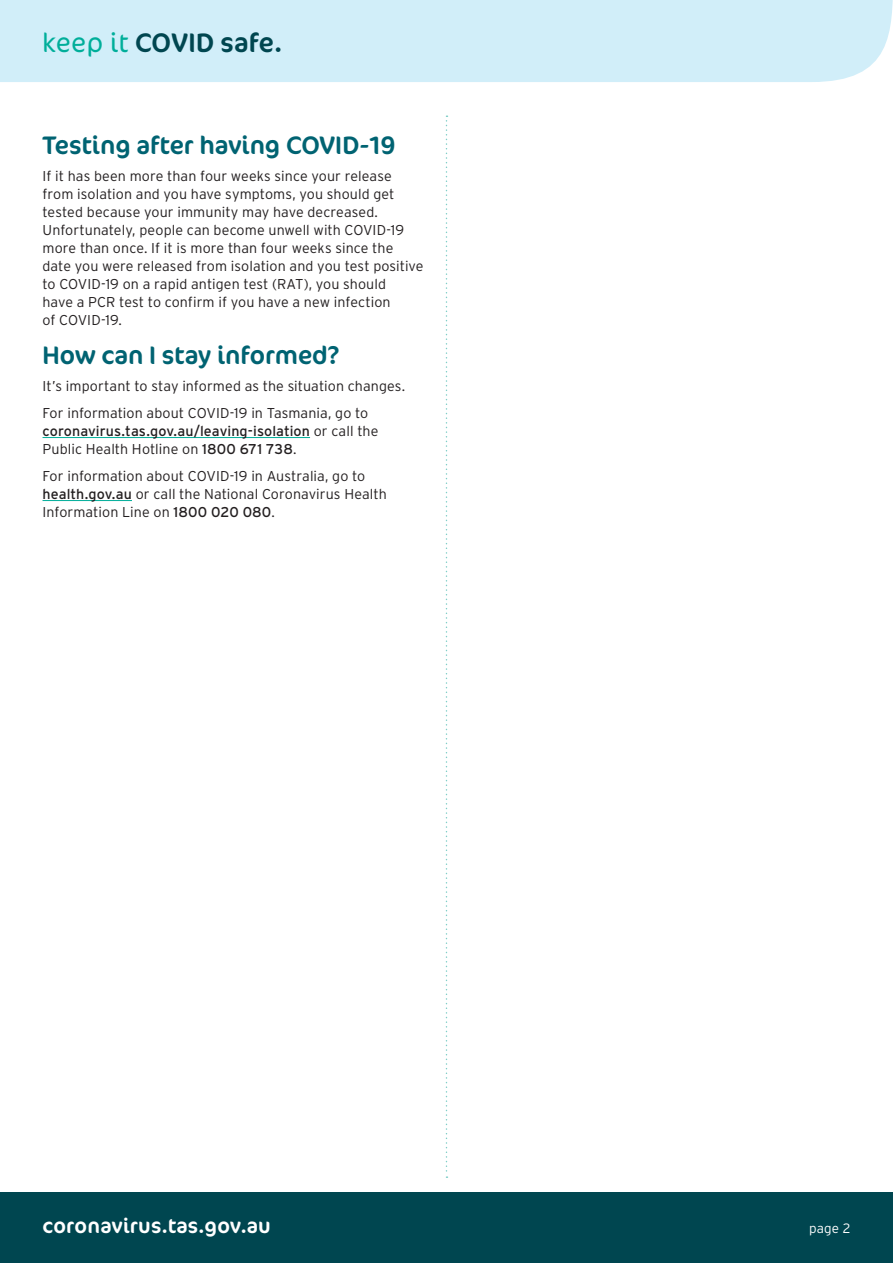
<style>
.page{position:relative;width:893px;height:1263px;background:#fff}
.page>*{position:absolute;margin:0;border:0;box-sizing:border-box;transform-origin:0 0}
.t1{font:27px "Cocon Pro";letter-spacing:.01em;color:#004650}
.Body{font:25.5px "Cocon Pro";letter-spacing:-.005em;color:#006372}
.t2{font:21px "Cocon Pro";letter-spacing:.01em;color:#fff}
.Body-2{font:300 14.25px/18px "Interstate";letter-spacing:.005em;color:#231f20}
.t3{font:300 13.5px "Interstate";color:#fff}
.s1{font-weight:300;color:#00ae9a}
.s2{font-weight:400}
</style>
<div class="page">
<div style="left:0;top:1193px;width:893px;height:70px;background:#004650"></div>
<svg style="left:446px;top:116px;width:1px;height:1062px"></svg>
<div style="left:0;top:0;width:893px;height:82px;background:#d1eef9"></div>
<hr style="left:43px;top:437px;width:267px;height:1px;background:#00ae9a">
<hr style="left:43px;top:500px;width:89px;height:1px;background:#00ae9a">
<h1 class="t1" style="left:43px;top:25px;width:241px"><span class="s1">keep it</span> COVID safe.</h1>
<h2 class="Body" style="left:43px;top:128px;width:355px">Testing after having COVID-19</h2>
<p class="Body-2" style="left:43px;top:166px;width:383px">If it has been more than four weeks since your release from isolation and you have symptoms, you should get tested because your immunity may have decreased.<br>Unfortunately, people can become unwell with COVID-19 more than once. If it is more than four weeks since the date you were released from isolation and you test positive to COVID-19 on a rapid antigen test (RAT), you should<br>have a PCR test to confirm if you have a new infection<br>of COVID-19.</p>
<p class="Body" style="left:43px;top:338px;width:299px">How can I stay informed?</p>
<p class="Body-2" style="left:43px;top:376px;width:364px">It’s important to stay informed as the situation changes.</p>
<p class="Body-2" style="left:43px;top:403px;width:337px">For information about COVID-19 in Tasmania, go to <span class="s2">coronavirus.tas.gov.au/leaving-isolation</span> or call the<br>Public Health Hotline on <span class="s2">1800 671 738</span>.</p>
<p class="Body-2" style="left:43px;top:466px;width:346px">For information about COVID-19 in Australia, go to <span class="s2">health.gov.au</span> or call the National Coronavirus Health<br>Information Line on <span class="s2">1800 020 080</span>.</p>
<h3 class="t2" style="left:43px;top:1211px;width:230px">coronavirus.tas.gov.au</h3>
<p class="t3" style="left:809px;top:1220px;width:43px">page 2</p>
</div>
